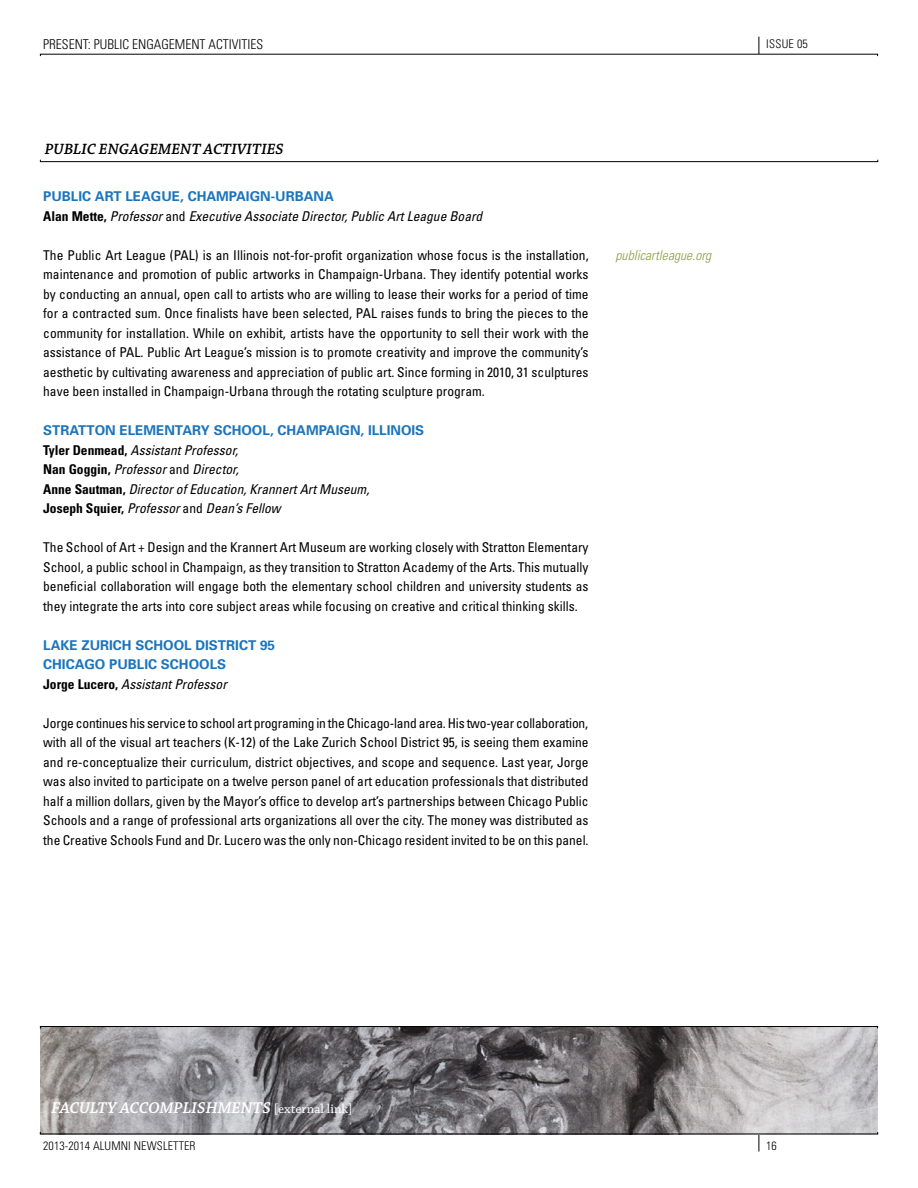
<style>
.page{position:relative;width:918px;height:1188px;background:#fff}
.page>*{position:absolute;margin:0;border:0;box-sizing:border-box;transform-origin:0 0}
.t1{font:italic 600 16.5px "Chaparral Pro";color:#fff}
.t2{font:italic 600 15.75px "Chaparral Pro";letter-spacing:.005em;color:#000}
.t3{font:condensed 13.5px/19.5px "Univers";color:#000;text-align:justify}
.t4{font:italic condensed 13.5px/19.5px "Univers";color:#000}
.t5{font:700 13.5px/19.5px "Univers";color:#1c75bc}
.t6{font:300 condensed 13.5px "Univers";color:#000}
.t7{font:italic 300 condensed 13.5px "Univers";letter-spacing:.005em;color:#879b42}
.t8{font:300 condensed 12px "Univers";letter-spacing:.01em;color:#000}
.s1{font-weight:700;font-style:normal;font-stretch:normal;color:#1c75bc}
.s2{font-weight:700;font-style:normal}
.s3{font-style:normal}
.s4{font-stretch:condensed;color:#000}
.s5{font-weight:400;font-style:italic;font-stretch:condensed;color:#000}
.s6{font-weight:400;font-style:normal;font-size:13.5px}
</style>
<div class="page">
<svg style="left:759px;top:37px;width:1px;height:17px"></svg>
<svg style="left:759px;top:1134px;width:1px;height:18px"></svg>
<img style="left:40px;top:1029px;width:838px;height:103px">
<div style="left:40px;top:1026px;width:838px;height:3px;border:1px solid #000"></div>
<div style="left:40px;top:1132px;width:838px;height:2px;border:1px solid #000"></div>
<div style="left:40px;top:160px;width:838px;height:2px;border:1px solid #000"></div>
<p class="t6" style="left:43px;top:36px;width:222px">PRESENT: PUBLIC ENGAGEMENT ACTIVITIES</p>
<p class="t2" style="left:45px;top:141px;width:240px">PUBLIC ENGAGEMENT ACTIVITIES</p>
<p class="t4" style="left:43px;top:186px;width:441px"><span class="s1">PUBLIC ART LEAGUE, CHAMPAIGN-URBANA<br></span><span class="s2">Alan Mette,</span> Professor <span class="s3">and</span> Executive Associate Director, Public Art League Board</p>
<p class="t3" style="left:43px;top:245px;width:547px">The Public Art League (PAL) is an Illinois not-for-profit organization whose focus is the installation, maintenance and promotion of public artworks in Champaign-Urbana. They identify potential works by conducting an annual, open call to artists who are willing to lease their works for a period of time for a contracted sum. Once finalists have been selected, PAL raises funds to bring the pieces to the community for installation. While on exhibit, artists have the opportunity to sell their work with the assistance of PAL. Public Art League’s mission is to promote creativity and improve the community’s aesthetic by cultivating awareness and appreciation of public art. Since forming in 2010, 31 sculptures have been installed in Champaign-Urbana through the rotating sculpture program.</p>
<p class="t4" style="left:43px;top:420px;width:383px"><span class="s1">STRATTON ELEMENTARY SCHOOL, CHAMPAIGN, ILLINOIS </span><span class="s2">Tyler Denmead,</span> Assistant Professor,<br><span class="s2">Nan Goggin,</span> Professor <span class="s3">and</span> Director,<br><span class="s2">Anne Sautman,</span> Director of Education, Krannert Art Museum,<br><span class="s2">Joseph Squier,</span> Professor <span class="s3">and</span> Dean’s Fellow</p>
<p class="t3" style="left:43px;top:537px;width:547px">The School of Art + Design and the Krannert Art Museum are working closely with Stratton Elementary School, a public school in Champaign, as they transition to Stratton Academy of the Arts. This mutually beneficial collaboration will engage both the elementary school children and university students as they integrate the arts into core subject areas while focusing on creative and critical thinking skills.</p>
<p class="t5" style="left:43px;top:635px;width:233px">LAKE ZURICH SCHOOL DISTRICT 95<br>CHICAGO PUBLIC SCHOOLS<br><span class="s4">Jorge Lucero,</span> <span class="s5">Assistant Professor</span></p>
<p class="t3" style="left:43px;top:713px;width:547px">Jorge continues his service to school art programing in the Chicago-land area. His two-year collaboration, with all of the visual art teachers (K-12) of the Lake Zurich School District 95, is seeing them examine and re-conceptualize their curriculum, district objectives, and scope and sequence. Last year, Jorge was also invited to participate on a twelve person panel of art education professionals that distributed half a million dollars, given by the Mayor’s office to develop art’s partnerships between Chicago Public Schools and a range of professional arts organizations all over the city. The money was distributed as the Creative Schools Fund and Dr. Lucero was the only non-Chicago resident invited to be on this panel.</p>
<p class="t7" style="left:616px;top:247px;width:97px">publicartleague.org</p>
<p class="t8" style="left:766px;top:36px;width:43px">ISSUE 05</p>
<p class="t1" style="left:51px;top:1099px;width:303px">FACULTY ACCOMPLISHMENTS <span class="s6">[external link]</span></p>
<p class="t8" style="left:43px;top:1139px;width:154px">2013-2014 ALUMNI NEWSLETTER</p>
<p class="t8" style="left:766px;top:1139px;width:12px">16</p>
</div>
